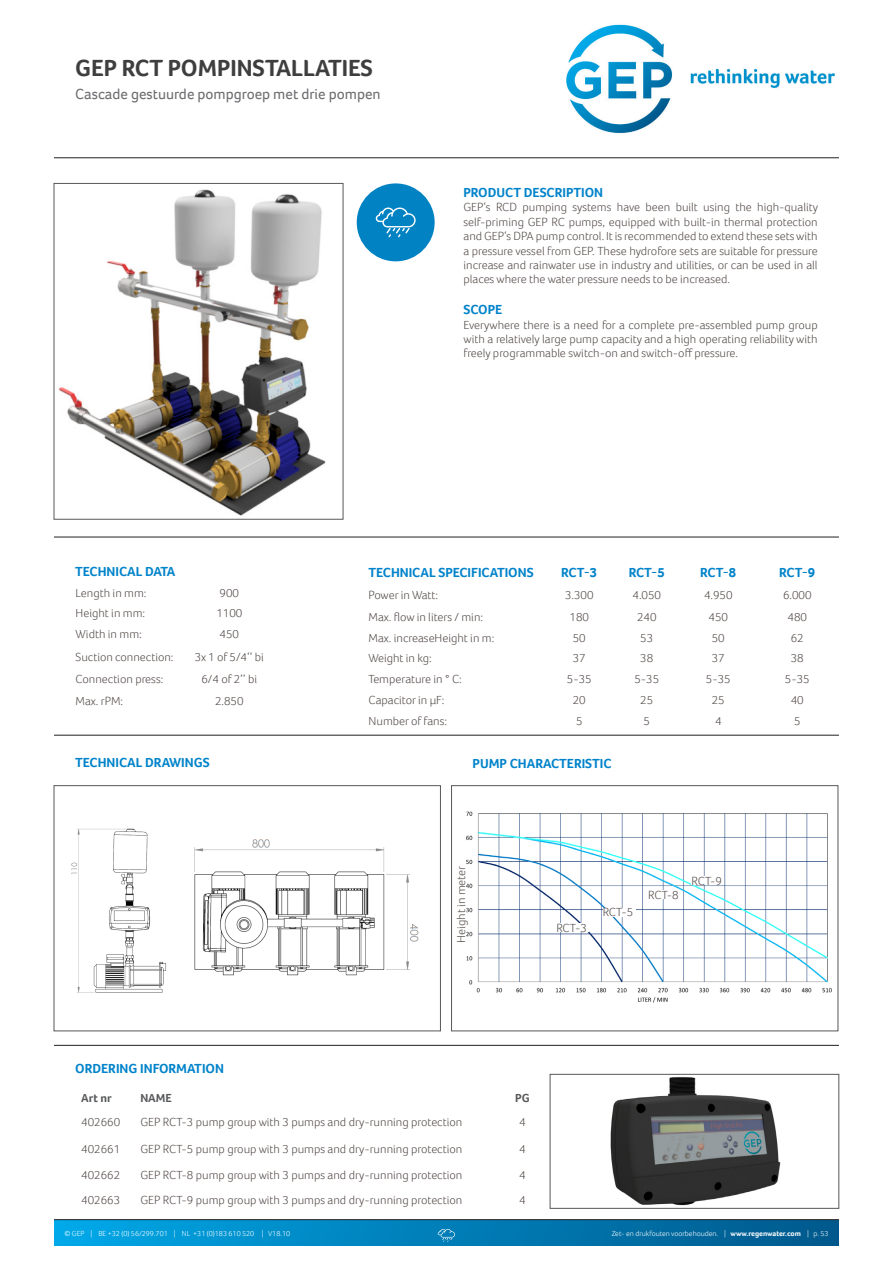
<style>
.page{position:relative;width:893px;height:1263px;background:#fff}
.page>*{position:absolute;margin:0;border:0;box-sizing:border-box;transform-origin:0 0}
.t1{font:700 24px "Foco";color:#3e3e3f}
.t2{font:15px "Foco";color:#6c6d70}
.Brood{font:700 13.5px "Foco";color:#0083ca}
.Vorteile{font:700 13.5px "Foco";color:#0083ca}
.Vorteile-2{font:300 12px/14.4px "Foco";color:#524a47;text-align:justify}
.t3{font:700 12px "Foco";color:#57585a}
.t4{font:300 7.5px "Foco";color:#fff}
.s1{font-weight:700}
</style>
<div class="page">
<hr style="left:54px;top:158px;width:785px;height:1px;background:#231f20">
<img style="left:566px;top:24px;width:269px;height:110px">
<img style="left:54px;top:1221px;width:785px;height:24px">
<hr style="left:54px;top:1219px;width:785px;height:1px;background:#231f20">
<svg style="left:438px;top:1229px;width:17px;height:13px"></svg>
<div style="left:54px;top:785px;width:387px;height:246px;border:1px solid #57585a"></div>
<div style="left:451px;top:785px;width:387px;height:246px;border:1px solid #57585a"></div>
<img style="left:58px;top:189px;width:268px;height:327px">
<hr style="left:54px;top:537px;width:785px;height:1px;background:#231f20">
<hr style="left:54px;top:735px;width:785px;height:1px;background:#231f20">
<div style="left:357px;top:183px;width:78px;height:78px;background:#0082c3;border-radius:50%"></div>
<svg style="left:376px;top:208px;width:40px;height:29px"></svg>
<img style="left:71px;top:828px;width:96px;height:165px">
<img style="left:194px;top:839px;width:225px;height:137px">
<hr style="left:54px;top:1045px;width:785px;height:1px;background:#231f20">
<div style="left:550px;top:1074px;width:289px;height:134px;border:1px solid #57585a"></div>
<img style="left:466px;top:811px;width:366px;height:192px">
<img style="left:610px;top:1077px;width:171px;height:129px">
<div style="left:648px;top:890px;width:33px;height:9px;background:#fff"></div>
<div style="left:691px;top:877px;width:33px;height:8px;background:#fff"></div>
<div style="left:603px;top:908px;width:33px;height:8px;background:#fff"></div>
<div style="left:556px;top:923px;width:33px;height:9px;background:#fff"></div>
<p class="t1" style="left:75px;top:52px;width:299px">GEP RCT POMPINSTALLATIES</p>
<p class="t2" style="left:75px;top:84px;width:307px">Cascade gestuurde pompgroep met drie pompen</p>
<p class="Brood" style="left:463px;top:183px;width:141px">PRODUCT DESCRIPTION</p>
<p class="Vorteile-2" style="left:463px;top:200px;width:356px">GEP‘s RCD pumping systems have been built using the high-quality self-priming GEP RC pumps, equipped with built-in thermal protection and GEP‘s DPA pump control. It is recommended to extend these sets with a pressure vessel from GEP. These hydrofore sets are suitable for pressure increase and rainwater use in industry and utilities, or can be used in all places where the water pressure needs to be increased.</p>
<p class="Vorteile" style="left:463px;top:301px;width:40px">SCOPE</p>
<p class="Vorteile-2" style="left:463px;top:317px;width:356px">Everywhere there is a need for a complete pre-assembled pump group with a relatively large pump capacity and a high operating reliability with freely programmable switch-on and switch-off pressure.</p>
<p class="Brood" style="left:75px;top:562px;width:102px">TECHNICAL DATA</p>
<p class="Vorteile-2" style="left:76px;top:585px;width:72px">Length in mm:</p>
<p class="Vorteile-2" style="left:220px;top:585px;width:21px">900</p>
<p class="Vorteile-2" style="left:76px;top:606px;width:71px">Height in mm:</p>
<p class="Vorteile-2" style="left:216px;top:606px;width:27px">1100</p>
<p class="Vorteile-2" style="left:76px;top:627px;width:68px">Width in mm:</p>
<p class="Vorteile-2" style="left:220px;top:627px;width:21px">450</p>
<p class="Vorteile-2" style="left:76px;top:650px;width:99px">Suction connection:</p>
<p class="Vorteile-2" style="left:195px;top:650px;width:71px">3x 1 of 5/4‘‘ bi</p>
<p class="Vorteile-2" style="left:76px;top:671px;width:89px">Connection press:</p>
<p class="Vorteile-2" style="left:201px;top:671px;width:57px">6/4 of 2’’ bi</p>
<p class="Vorteile-2" style="left:76px;top:693px;width:49px">Max. rPM:</p>
<p class="Vorteile-2" style="left:215px;top:693px;width:30px">2.850</p>
<p class="Brood" style="left:75px;top:754px;width:136px">TECHNICAL DRAWINGS</p>
<p class="Brood" style="left:369px;top:563px;width:167px">TECHNICAL SPECIFICATIONS</p>
<p class="Brood" style="left:561px;top:563px;width:37px">RCT-3</p>
<p class="Brood" style="left:629px;top:563px;width:37px">RCT-5</p>
<p class="Brood" style="left:700px;top:563px;width:37px">RCT-8</p>
<p class="Brood" style="left:779px;top:563px;width:37px">RCT-9</p>
<p class="Vorteile-2" style="left:369px;top:587px;width:71px">Power in Watt:</p>
<p class="Vorteile-2" style="left:565px;top:587px;width:30px">3.300</p>
<p class="Vorteile-2" style="left:632px;top:587px;width:30px">4.050</p>
<p class="Vorteile-2" style="left:704px;top:587px;width:30px">4.950</p>
<p class="Vorteile-2" style="left:783px;top:587px;width:30px">6.000</p>
<p class="Vorteile-2" style="left:369px;top:609px;width:116px">Max. flow in liters / min:</p>
<p class="Vorteile-2" style="left:570px;top:609px;width:21px">180</p>
<p class="Vorteile-2" style="left:637px;top:609px;width:21px">240</p>
<p class="Vorteile-2" style="left:708px;top:609px;width:21px">450</p>
<p class="Vorteile-2" style="left:787px;top:609px;width:21px">480</p>
<p class="Vorteile-2" style="left:369px;top:630px;width:127px">Max. increaseHeight in m:</p>
<p class="Vorteile-2" style="left:573px;top:630px;width:14px">50</p>
<p class="Vorteile-2" style="left:640px;top:630px;width:14px">53</p>
<p class="Vorteile-2" style="left:712px;top:630px;width:14px">50</p>
<p class="Vorteile-2" style="left:791px;top:630px;width:14px">62</p>
<p class="Vorteile-2" style="left:369px;top:651px;width:65px">Weight in kg:</p>
<p class="Vorteile-2" style="left:573px;top:651px;width:14px">37</p>
<p class="Vorteile-2" style="left:640px;top:651px;width:14px">38</p>
<p class="Vorteile-2" style="left:712px;top:651px;width:14px">37</p>
<p class="Vorteile-2" style="left:791px;top:651px;width:14px">38</p>
<p class="Vorteile-2" style="left:369px;top:672px;width:95px">Temperature in ° C:</p>
<p class="Vorteile-2" style="left:567px;top:672px;width:26px">5-35</p>
<p class="Vorteile-2" style="left:634px;top:672px;width:26px">5-35</p>
<p class="Vorteile-2" style="left:706px;top:672px;width:26px">5-35</p>
<p class="Vorteile-2" style="left:785px;top:672px;width:26px">5-35</p>
<p class="Vorteile-2" style="left:369px;top:692px;width:77px">Capacitor in μF:</p>
<p class="Vorteile-2" style="left:573px;top:692px;width:14px">20</p>
<p class="Vorteile-2" style="left:640px;top:692px;width:14px">25</p>
<p class="Vorteile-2" style="left:712px;top:692px;width:14px">25</p>
<p class="Vorteile-2" style="left:791px;top:692px;width:14px">40</p>
<p class="Vorteile-2" style="left:369px;top:713px;width:80px">Number of fans:</p>
<p class="Vorteile-2" style="left:576px;top:713px;width:8px">5</p>
<p class="Vorteile-2" style="left:644px;top:713px;width:8px">5</p>
<p class="Vorteile-2" style="left:715px;top:713px;width:8px">4</p>
<p class="Vorteile-2" style="left:794px;top:713px;width:8px">5</p>
<p class="Brood" style="left:473px;top:754px;width:141px">PUMP CHARACTERISTIC</p>
<p class="Vorteile-2" style="left:454px;top:943px;width:78px;rotate:-90deg">Height in meter</p>
<p class="Vorteile-2" style="left:556px;top:920px;width:32px">RCT-3</p>
<p class="Vorteile-2" style="left:603px;top:905px;width:32px">RCT-5</p>
<p class="Vorteile-2" style="left:648px;top:887px;width:32px">RCT-8</p>
<p class="Vorteile-2" style="left:691px;top:874px;width:32px">RCT-9</p>
<p class="Brood" style="left:75px;top:1060px;width:150px">ORDERING INFORMATION</p>
<p class="t3" style="left:81px;top:1090px;width:32px">Art nr</p>
<p class="t3" style="left:140px;top:1090px;width:33px">NAME</p>
<p class="t3" style="left:515px;top:1090px;width:16px">PG</p>
<p class="Vorteile-2" style="left:81px;top:1115px;width:40px">402660</p>
<p class="Vorteile-2" style="left:140px;top:1115px;width:323px">GEP RCT-3 pump group with 3 pumps and dry-running protection</p>
<p class="Vorteile-2" style="left:519px;top:1115px;width:8px">4</p>
<p class="Vorteile-2" style="left:81px;top:1141px;width:40px">402661</p>
<p class="Vorteile-2" style="left:140px;top:1141px;width:323px">GEP RCT-5 pump group with 3 pumps and dry-running protection</p>
<p class="Vorteile-2" style="left:519px;top:1141px;width:8px">4</p>
<p class="Vorteile-2" style="left:81px;top:1167px;width:40px">402662</p>
<p class="Vorteile-2" style="left:140px;top:1167px;width:323px">GEP RCT-8 pump group with 3 pumps and dry-running protection</p>
<p class="Vorteile-2" style="left:519px;top:1167px;width:8px">4</p>
<p class="Vorteile-2" style="left:81px;top:1193px;width:40px">402663</p>
<p class="Vorteile-2" style="left:140px;top:1193px;width:323px">GEP RCT-9 pump group with 3 pumps and dry-running protection</p>
<p class="Vorteile-2" style="left:519px;top:1193px;width:8px">4</p>
<p class="t4" style="left:64px;top:1229px;width:227px">© GEP | BE +32 (0) 56/299.701 | NL +31 (0)183 610 520 | V18.10</p>
<p class="t4" style="left:612px;top:1229px;width:218px">Zet- en drukfouten voorbehouden. | <span class="s1">www.regenwater.com</span> | p. 53</p>
</div>
